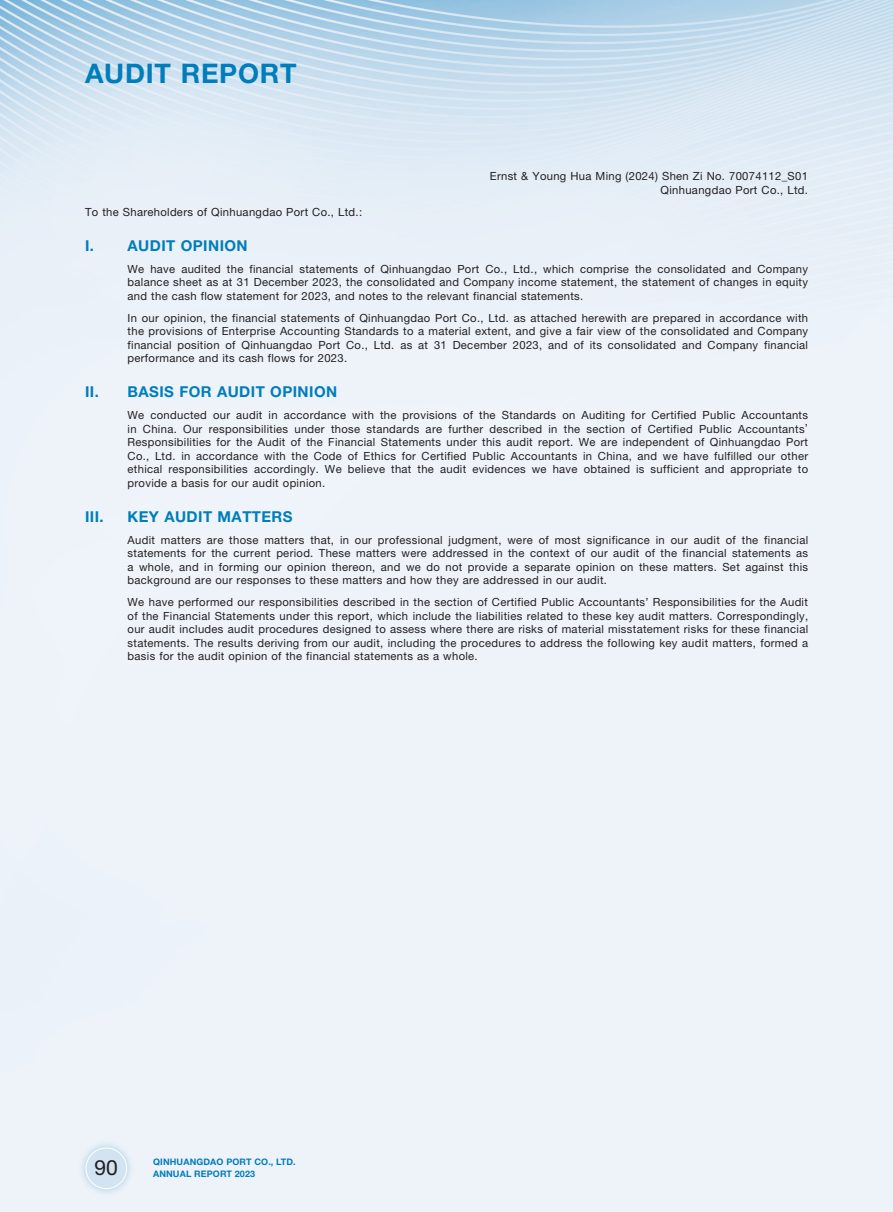
<style>
.page{position:relative;width:893px;height:1212px;background:#fff}
.page>*{position:absolute;margin:0;border:0;box-sizing:border-box;transform-origin:0 0}
.t1{font:700 27px "Helvetica Neue LT Std";letter-spacing:.03em;color:#007dbb}
.t2{font:21px "Helvetica Neue LT Std";color:#231f20}
.t3{font:700 15px "Helvetica Neue LT Std";letter-spacing:.03em;color:#007dbb}
.t4{font:11.25px/13.5px "Helvetica Neue LT Std";letter-spacing:.03em;color:#231f20;text-align:justify}
.t5{font:700 9px/12px "Helvetica Neue LT Std";letter-spacing:.015em;color:#007dbb}
</style>
<div class="page">
<img style="left:0;top:0;width:893px;height:1212px">
<div style="left:77px;top:1139px;width:59px;height:58px;background:#007dbb;opacity:.2"></div>
<div style="left:84px;top:1146px;width:45px;height:45px;background:#d2e4f1;border-radius:50%"></div>
<div style="left:86px;top:1147px;width:41px;height:42px;border:1px solid #fff;border-radius:50%"></div>
<h1 class="t1" style="left:85px;top:57px;width:213px">AUDIT REPORT</h1>
<p class="t4" style="left:490px;top:169px;width:320px;text-align:right">Ernst &amp; Young Hua Ming (2024) Shen Zi No. 70074112_S01<br>Qinhuangdao Port Co., Ltd.</p>
<p class="t4" style="left:85px;top:205px;width:279px">To the Shareholders of Qinhuangdao Port Co., Ltd.:</p>
<h3 class="t3" style="left:85px;top:236px;width:164px">I. AUDIT OPINION</h3>
<p class="t4" style="left:128px;top:262px;width:682px">We have audited the financial statements of Qinhuangdao Port Co., Ltd., which comprise the consolidated and Company balance sheet as at 31 December 2023, the consolidated and Company income statement, the statement of changes in equity and the cash flow statement for 2023, and notes to the relevant financial statements.</p>
<p class="t4" style="left:128px;top:311px;width:682px">In our opinion, the financial statements of Qinhuangdao Port Co., Ltd. as attached herewith are prepared in accordance with the provisions of Enterprise Accounting Standards to a material extent, and give a fair view of the consolidated and Company financial position of Qinhuangdao Port Co., Ltd. as at 31 December 2023, and of its consolidated and Company financial performance and its cash flows for 2023.</p>
<h3 class="t3" style="left:85px;top:383px;width:254px">II. BASIS FOR AUDIT OPINION</h3>
<p class="t4" style="left:128px;top:408px;width:682px">We conducted our audit in accordance with the provisions of the Standards on Auditing for Certified Public Accountants in China. Our responsibilities under those standards are further described in the section of Certified Public Accountants’ Responsibilities for the Audit of the Financial Statements under this audit report. We are independent of Qinhuangdao Port Co., Ltd. in accordance with the Code of Ethics for Certified Public Accountants in China, and we have fulfilled our other ethical responsibilities accordingly. We believe that the audit evidences we have obtained is sufficient and appropriate to provide a basis for our audit opinion.</p>
<h3 class="t3" style="left:85px;top:507px;width:20px">III.</h3>
<h3 class="t3" style="left:128px;top:507px;width:167px">KEY AUDIT MATTERS</h3>
<p class="t4" style="left:128px;top:533px;width:682px">Audit matters are those matters that, in our professional judgment, were of most significance in our audit of the financial statements for the current period. These matters were addressed in the context of our audit of the financial statements as a whole, and in forming our opinion thereon, and we do not provide a separate opinion on these matters. Set against this background are our responses to these matters and how they are addressed in our audit.</p>
<p class="t4" style="left:128px;top:595px;width:682px">We have performed our responsibilities described in the section of Certified Public Accountants’ Responsibilities for the Audit of the Financial Statements under this report, which include the liabilities related to these key audit matters. Correspondingly, our audit includes audit procedures designed to assess where there are risks of material misstatement risks for these financial statements. The results deriving from our audit, including the procedures to address the following key audit matters, formed a basis for the audit opinion of the financial statements as a whole.</p>
<h2 class="t2" style="left:95px;top:1155px;width:25px">90</h2>
<p class="t5" style="left:153px;top:1155px;width:144px">QINHUANGDAO PORT CO., LTD.<br>ANNUAL REPORT 2023</p>
</div>
